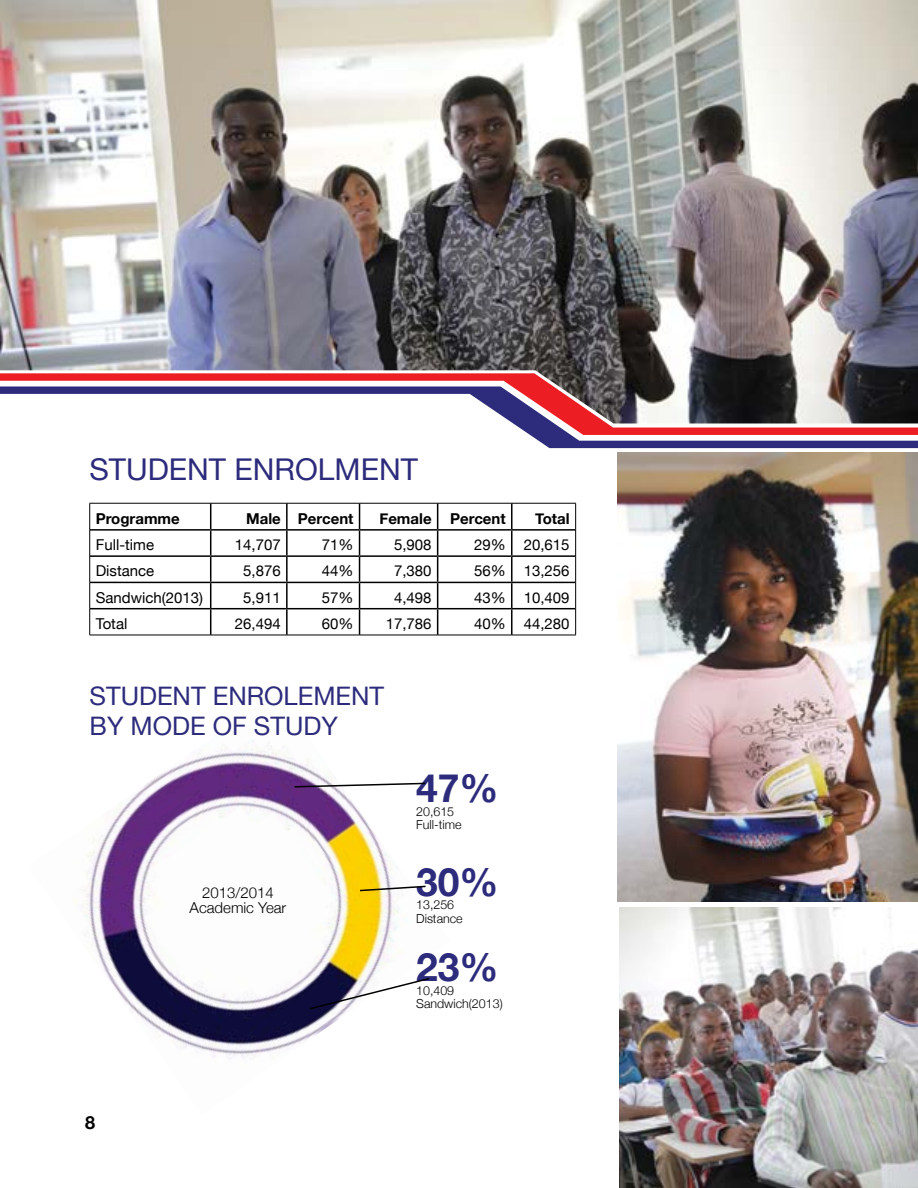
<style>
.page{position:relative;width:918px;height:1188px;background:#fff}
.page>*{position:absolute;margin:0;border:0;box-sizing:border-box;transform-origin:0 0}
.t1{font:700 39px "Helvetica Neue";color:#2c2b7c}
.t2{font:30px "Helvetica Neue";color:#2c2b7c}
.t3{font:25.5px/30px "Helvetica Neue";color:#2c2b7c}
.t4{font:700 18px "Helvetica Neue";color:#000}
.t5{font:15px "Helvetica Neue";color:#000}
.t6{font:700 15px "Helvetica Neue";color:#000}
.t7{font:300 15px/15px "Helvetica Neue";color:#000;text-align:center}
.t8{font:300 12.45px/13.5px "Helvetica Neue";color:#000}
</style>
<div class="page">
<img style="left:74px;top:740px;width:329px;height:319px">
<hr style="left:90px;top:503px;width:121px;height:1px;background:#000">
<hr style="left:211px;top:503px;width:76px;height:1px;background:#000">
<hr style="left:287px;top:503px;width:73px;height:1px;background:#000">
<hr style="left:360px;top:503px;width:78px;height:1px;background:#000">
<hr style="left:438px;top:503px;width:74px;height:1px;background:#000">
<hr style="left:512px;top:503px;width:64px;height:1px;background:#000">
<svg style="left:89px;top:503px;width:1px;height:132px"></svg>
<svg style="left:575px;top:503px;width:1px;height:132px"></svg>
<hr style="left:90px;top:635px;width:121px;height:1px;background:#000">
<hr style="left:211px;top:635px;width:76px;height:1px;background:#000">
<hr style="left:287px;top:635px;width:73px;height:1px;background:#000">
<hr style="left:360px;top:635px;width:78px;height:1px;background:#000">
<hr style="left:438px;top:635px;width:74px;height:1px;background:#000">
<hr style="left:512px;top:635px;width:64px;height:1px;background:#000">
<hr style="left:286px;top:503px;width:2px;height:26px;background:#000">
<hr style="left:511px;top:503px;width:2px;height:26px;background:#000">
<hr style="left:90px;top:529px;width:121px;height:2px;background:#000">
<hr style="left:211px;top:529px;width:76px;height:2px;background:#000">
<hr style="left:287px;top:529px;width:73px;height:2px;background:#000">
<hr style="left:286px;top:531px;width:2px;height:24px;background:#000">
<hr style="left:360px;top:529px;width:78px;height:2px;background:#000">
<hr style="left:438px;top:529px;width:74px;height:2px;background:#000">
<hr style="left:512px;top:529px;width:63px;height:2px;background:#000">
<hr style="left:511px;top:531px;width:2px;height:24px;background:#000">
<hr style="left:90px;top:555px;width:121px;height:2px;background:#000">
<hr style="left:211px;top:555px;width:76px;height:2px;background:#000">
<hr style="left:287px;top:555px;width:73px;height:2px;background:#000">
<hr style="left:286px;top:557px;width:2px;height:25px;background:#000">
<hr style="left:360px;top:555px;width:78px;height:2px;background:#000">
<hr style="left:438px;top:555px;width:74px;height:2px;background:#000">
<hr style="left:512px;top:555px;width:63px;height:2px;background:#000">
<hr style="left:511px;top:557px;width:2px;height:25px;background:#000">
<hr style="left:90px;top:582px;width:121px;height:1px;background:#000">
<hr style="left:211px;top:582px;width:76px;height:1px;background:#000">
<hr style="left:287px;top:582px;width:73px;height:1px;background:#000">
<hr style="left:286px;top:583px;width:2px;height:25px;background:#000">
<hr style="left:360px;top:582px;width:78px;height:1px;background:#000">
<hr style="left:438px;top:582px;width:74px;height:1px;background:#000">
<hr style="left:512px;top:582px;width:63px;height:1px;background:#000">
<hr style="left:511px;top:583px;width:2px;height:25px;background:#000">
<hr style="left:90px;top:608px;width:121px;height:1px;background:#000">
<hr style="left:211px;top:608px;width:76px;height:1px;background:#000">
<svg style="left:210px;top:503px;width:1px;height:132px"></svg>
<hr style="left:287px;top:608px;width:73px;height:1px;background:#000">
<hr style="left:286px;top:609px;width:2px;height:26px;background:#000">
<hr style="left:360px;top:608px;width:78px;height:1px;background:#000">
<svg style="left:359px;top:503px;width:1px;height:132px"></svg>
<hr style="left:438px;top:608px;width:74px;height:1px;background:#000">
<svg style="left:437px;top:503px;width:1px;height:132px"></svg>
<hr style="left:512px;top:608px;width:63px;height:1px;background:#000">
<hr style="left:511px;top:609px;width:2px;height:26px;background:#000">
<img style="left:619px;top:907px;width:299px;height:281px">
<img style="left:618px;top:453px;width:300px;height:448px">
<img style="left:0;top:0;width:918px;height:373px">
<svg style="left:530px;top:435px;width:388px;height:13px;fill:#2c2b7c"></svg>
<svg style="left:0;top:373px;width:918px;height:62px"></svg>
<svg style="left:293px;top:782px;width:133px;height:6px"></svg>
<svg style="left:358px;top:885px;width:68px;height:7px"></svg>
<svg style="left:308px;top:977px;width:122px;height:34px"></svg>
<h2 class="t2" style="left:90px;top:451px;width:330px">STUDENT EN ROLMENT</h2>
<p class="t6" style="left:96px;top:509px;width:86px">Programme</p>
<p class="t6" style="left:246px;top:509px;width:109px">Male Percent</p>
<p class="t6" style="left:379px;top:509px;width:128px">Female Percent</p>
<p class="t6" style="left:535px;top:509px;width:36px">Total</p>
<p class="t5" style="left:96px;top:536px;width:60px">FULL-TIME</p>
<p class="t5" style="left:235px;top:536px;width:47px">14,707</p>
<p class="t5" style="left:322px;top:536px;width:33px">71%</p>
<p class="t5" style="left:394px;top:536px;width:39px">5,908</p>
<p class="t5" style="left:474px;top:536px;width:97px">29% 20,615</p>
<p class="t5" style="left:96px;top:562px;width:60px">DISTANCE</p>
<p class="t5" style="left:243px;top:562px;width:39px">5,876</p>
<p class="t5" style="left:322px;top:562px;width:33px">44%</p>
<p class="t5" style="left:394px;top:562px;width:39px">7,380</p>
<p class="t5" style="left:474px;top:562px;width:97px">56% 13,256</p>
<p class="t5" style="left:96px;top:588px;width:109px">SANDWICH(2013)</p>
<p class="t5" style="left:243px;top:588px;width:39px">5,911</p>
<p class="t5" style="left:322px;top:588px;width:33px">57%</p>
<p class="t5" style="left:394px;top:588px;width:39px">4,498</p>
<p class="t5" style="left:474px;top:588px;width:97px">43% 10,409</p>
<p class="t5" style="left:96px;top:615px;width:33px">TOTAL</p>
<p class="t5" style="left:235px;top:615px;width:47px">26,494</p>
<p class="t5" style="left:322px;top:615px;width:33px">60%</p>
<p class="t5" style="left:386px;top:615px;width:47px">17,786</p>
<p class="t5" style="left:474px;top:615px;width:97px">40% 44,280</p>
<h3 class="t3" style="left:90px;top:681px;width:296px">STUDENT EN ROLEM ENT<br>BY MOD E O F STUDY</h3>
<p class="t7" style="left:190px;top:885px;width:98px">2013/2014<br>Academic Year</p>
<h1 class="t1" style="left:416px;top:764px;width:84px">47%</h1>
<p class="t8" style="left:416px;top:805px;width:47px">20,615<br>Full-time</p>
<h1 class="t1" style="left:416px;top:858px;width:84px">30%</h1>
<p class="t8" style="left:416px;top:898px;width:48px">13,256<br>Distance</p>
<h1 class="t1" style="left:416px;top:943px;width:84px">23%</h1>
<p class="t8" style="left:416px;top:983px;width:88px">10,409<br>Sandwich(2013)</p>
<p class="t4" style="left:85px;top:1112px;width:12px">8</p>
</div>
